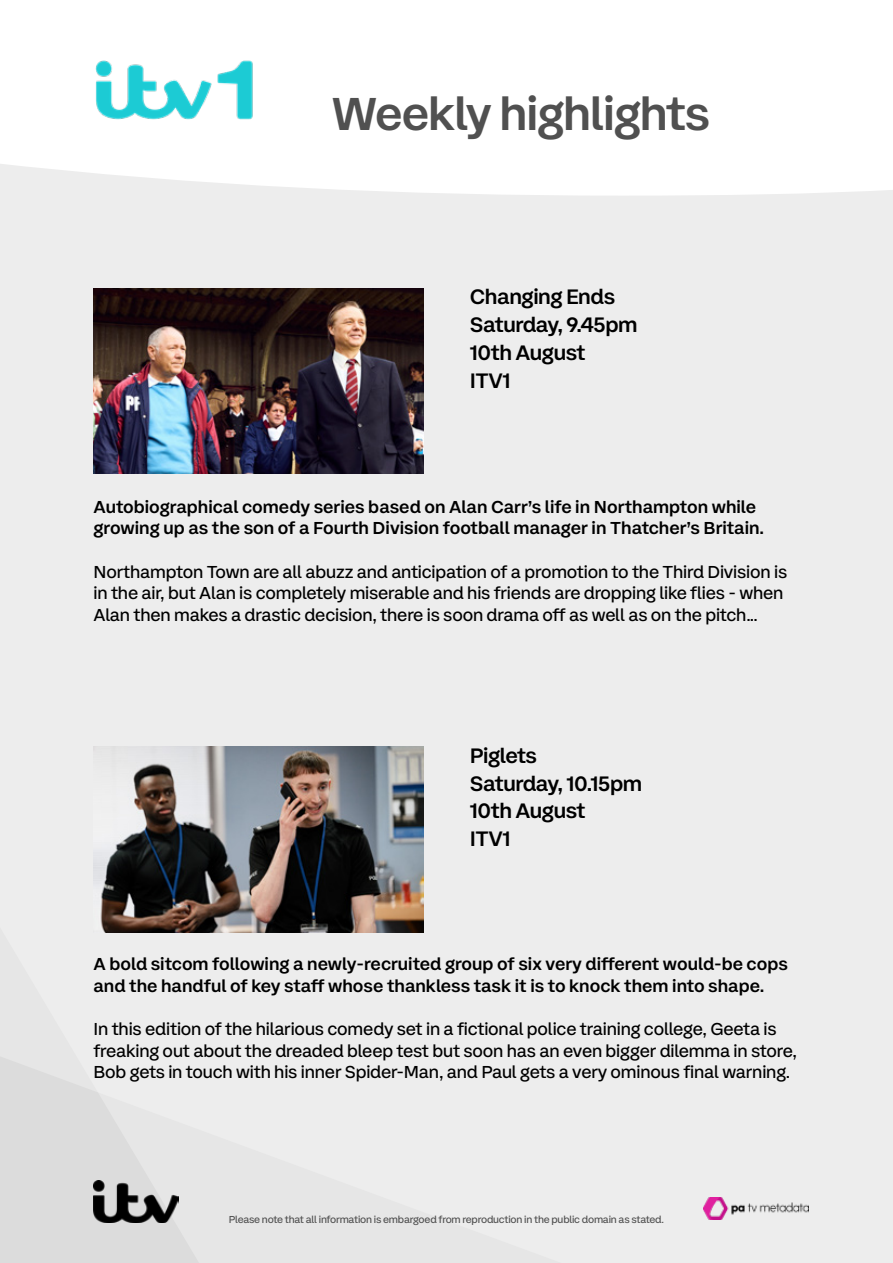
<style>
.page{position:relative;width:893px;height:1263px;background:#ededed}
.page>*{position:absolute;margin:0;border:0;box-sizing:border-box;transform-origin:0 0}
.t1{font:500 48px "ITV Display Sans";letter-spacing:-.02em;color:#505050}
.t2{font:500 21.75px/27.8px "ITV Display Sans";letter-spacing:-.02em;color:#000}
.t3{font:18px/21.6px "ITV Display Sans";letter-spacing:-.01em;color:#000}
.t4{font:500 18px/21.6px "ITV Display Sans";color:#000}
.t5{font:10.5px "ITV Display Sans";letter-spacing:-.02em;color:#505050}
</style>
<div class="page">
<svg style="left:0;top:1056px;width:199px;height:207px"></svg>
<img style="left:94px;top:1180px;width:85px;height:42px">
<div style="left:0;top:0;width:893px;height:196px;background:#fff"></div>
<img style="left:94px;top:57px;width:162px;height:65px">
<img style="left:94px;top:288px;width:329px;height:185px">
<img style="left:94px;top:747px;width:329px;height:185px">
<img style="left:704px;top:1197px;width:104px;height:22px">
<h1 class="t1" style="left:332px;top:83px;width:380px">Weekly highlights</h1>
<p class="t2" style="left:470px;top:283px;width:169px">Changing Ends<br>Saturday, 9.45pm<br>10th August<br>ITV1</p>
<p class="t4" style="left:94px;top:496px;width:672px">Autobiographical comedy series based on Alan Carr’s life in Northampton while growing up as the son of a Fourth Division football manager in Thatcher’s Britain.</p>
<p class="t3" style="left:94px;top:561px;width:695px">Northampton Town are all abuzz and anticipation of a promotion to the Third Division is in the air, but Alan is completely miserable and his friends are dropping like flies - when<br>Alan then makes a drastic decision, there is soon drama off as well as on the pitch...</p>
<p class="t2" style="left:470px;top:742px;width:174px">Piglets<br>Saturday, 10.15pm<br>10th August<br>ITV1</p>
<p class="t4" style="left:94px;top:953px;width:696px">A bold sitcom following a newly-recruited group of six very different would-be cops and the handful of key staff whose thankless task it is to knock them into shape.</p>
<p class="t3" style="left:94px;top:1018px;width:705px">In this edition of the hilarious comedy set in a fictional police training college, Geeta is freaking out about the dreaded bleep test but soon has an even bigger dilemma in store,<br>Bob gets in touch with his inner Spider-Man, and Paul gets a very ominous final warning.</p>
<p class="t5" style="left:229px;top:1212px;width:437px">Please note that all information is embargoed from reproduction in the public domain as stated.</p>
</div>
